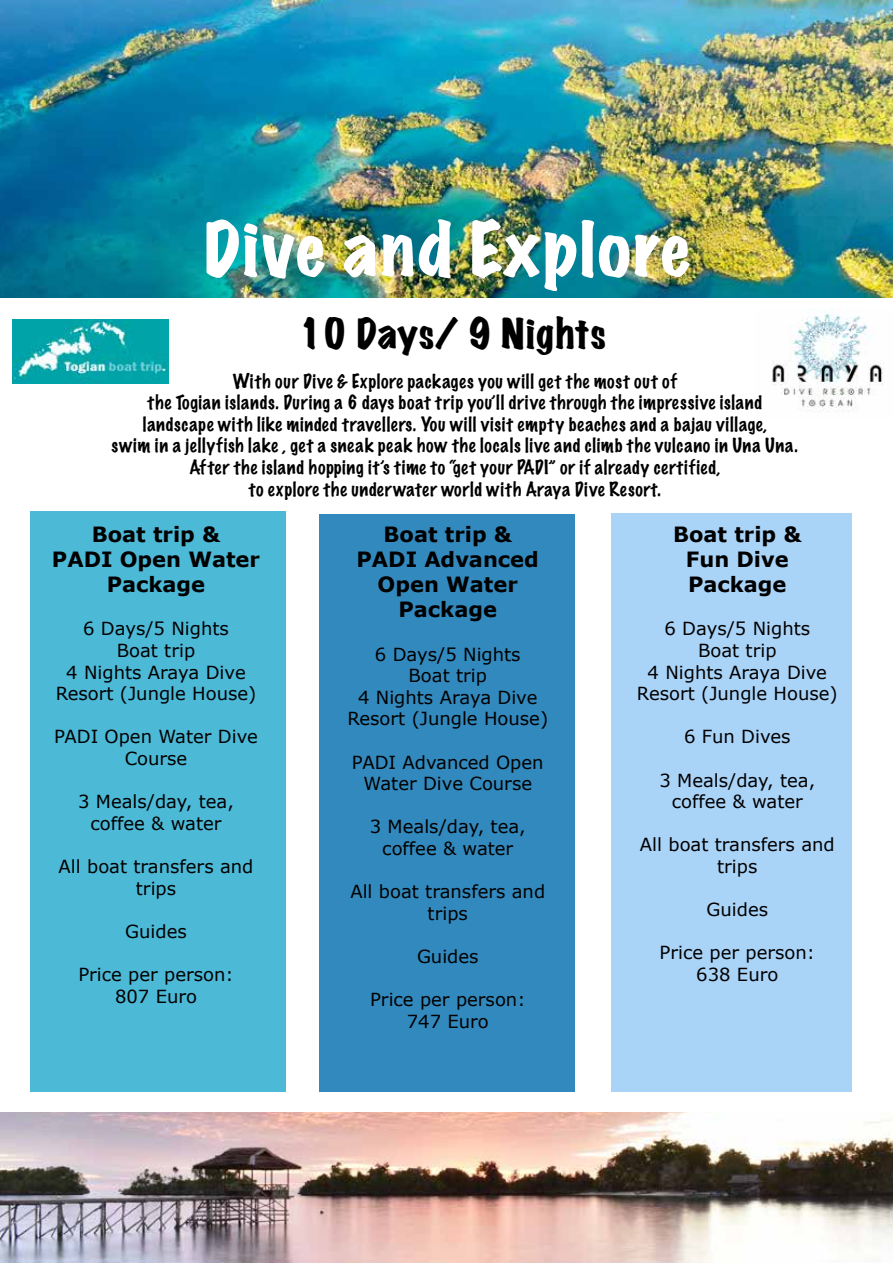
<style>
.page{position:relative;width:893px;height:1263px;background:#fff}
.page>*{position:absolute;margin:0;border:0;box-sizing:border-box;transform-origin:0 0}
.t1{font:expanded 67.5px "Marker Felt";letter-spacing:.035em;color:#fff}
.t2{font:expanded 37.5px "Marker Felt";letter-spacing:.025em;color:#000}
.t3{font:700 21px/25.2px "Verdana";color:#000;text-align:center}
.t4{font:18px/21.6px "Verdana";color:#000;text-align:center}
.t5{font:100 18px/21.6px "Marker Felt";letter-spacing:.04em;color:#000;text-align:center}
</style>
<div class="page">
<img style="left:0;top:1112px;width:893px;height:151px">
<img style="left:0;top:0;width:893px;height:298px">
<div style="left:612px;top:513px;width:255px;height:593px;background:#a9d3f7"></div>
<div style="left:319px;top:514px;width:255px;height:596px;background:#3289bd"></div>
<div style="left:31px;top:512px;width:255px;height:598px;background:#4cb9d7"></div>
<img style="left:772px;top:309px;width:111px;height:103px">
<div style="left:0;top:1092px;width:893px;height:19px;background:#fff"></div>
<div style="left:853px;top:456px;width:40px;height:643px;background:#fff"></div>
<img style="left:13px;top:320px;width:155px;height:63px">
<h1 class="t1" style="left:204px;top:196px;width:489px">Dive and Explore</h1>
<h2 class="t2" style="left:298px;top:304px;width:309px">10 Days/ 9 Nights</h2>
<p class="t5" style="left:112px;top:370px;width:688px">With our Dive &amp; Explore packages you will get the most out of<br>the Togian islands. During a 6 days boat trip youʻll drive through the impressive island landscape with like minded travellers. You will visit empty beaches and a bajau village,<br>swim in a jellyfish lake , get a sneak peak how the locals live and climb the vulcano in Una Una.<br>After the island hopping itʻs time to “get your PADI” or if already certified,<br>to explore the underwater world with Araya Dive Resort.</p>
<p class="t3" style="left:52px;top:522px;width:210px">Boat trip &amp;<br>PADI Open Water<br>Package</p>
<p class="t4" style="left:56px;top:618px;width:202px">6 Days/5 Nights<br>Boat trip<br>4 Nights Araya Dive<br>Resort (Jungle House)</p>
<p class="t4" style="left:54px;top:726px;width:205px">PADI Open Water Dive<br>Course</p>
<p class="t4" style="left:78px;top:791px;width:157px">3 Meals/day, tea, coffee &amp; water</p>
<p class="t4" style="left:59px;top:856px;width:196px">All boat transfers and trips</p>
<p class="t4" style="left:125px;top:921px;width:63px">Guides</p>
<p class="t4" style="left:78px;top:964px;width:157px">Price per person:<br>807 Euro</p>
<p class="t3" style="left:357px;top:522px;width:184px">Boat trip &amp;<br>PADI Advanced<br>Open Water<br>Package</p>
<p class="t4" style="left:347px;top:643px;width:202px">6 Days/5 Nights<br>Boat trip<br>4 Nights Araya Dive<br>Resort (Jungle House)</p>
<p class="t4" style="left:352px;top:751px;width:193px">PADI Advanced Open<br>Water Dive Course</p>
<p class="t4" style="left:370px;top:816px;width:157px">3 Meals/day, tea, coffee &amp; water</p>
<p class="t4" style="left:350px;top:881px;width:196px">All boat transfers and trips</p>
<p class="t4" style="left:417px;top:946px;width:63px">Guides</p>
<p class="t4" style="left:370px;top:989px;width:157px">Price per person:<br>747 Euro</p>
<p class="t3" style="left:673px;top:522px;width:130px">Boat trip &amp;<br>Fun Dive<br>Package</p>
<p class="t4" style="left:637px;top:618px;width:202px">6 Days/5 Nights<br>Boat trip<br>4 Nights Araya Dive<br>Resort (Jungle House)</p>
<p class="t4" style="left:684px;top:726px;width:108px">6 Fun Dives</p>
<p class="t4" style="left:659px;top:769px;width:157px">3 Meals/day, tea, coffee &amp; water</p>
<p class="t4" style="left:640px;top:834px;width:196px">All boat transfers and trips</p>
<p class="t4" style="left:706px;top:899px;width:63px">Guides</p>
<p class="t4" style="left:660px;top:942px;width:157px">Price per person:<br>638 Euro</p>
</div>
